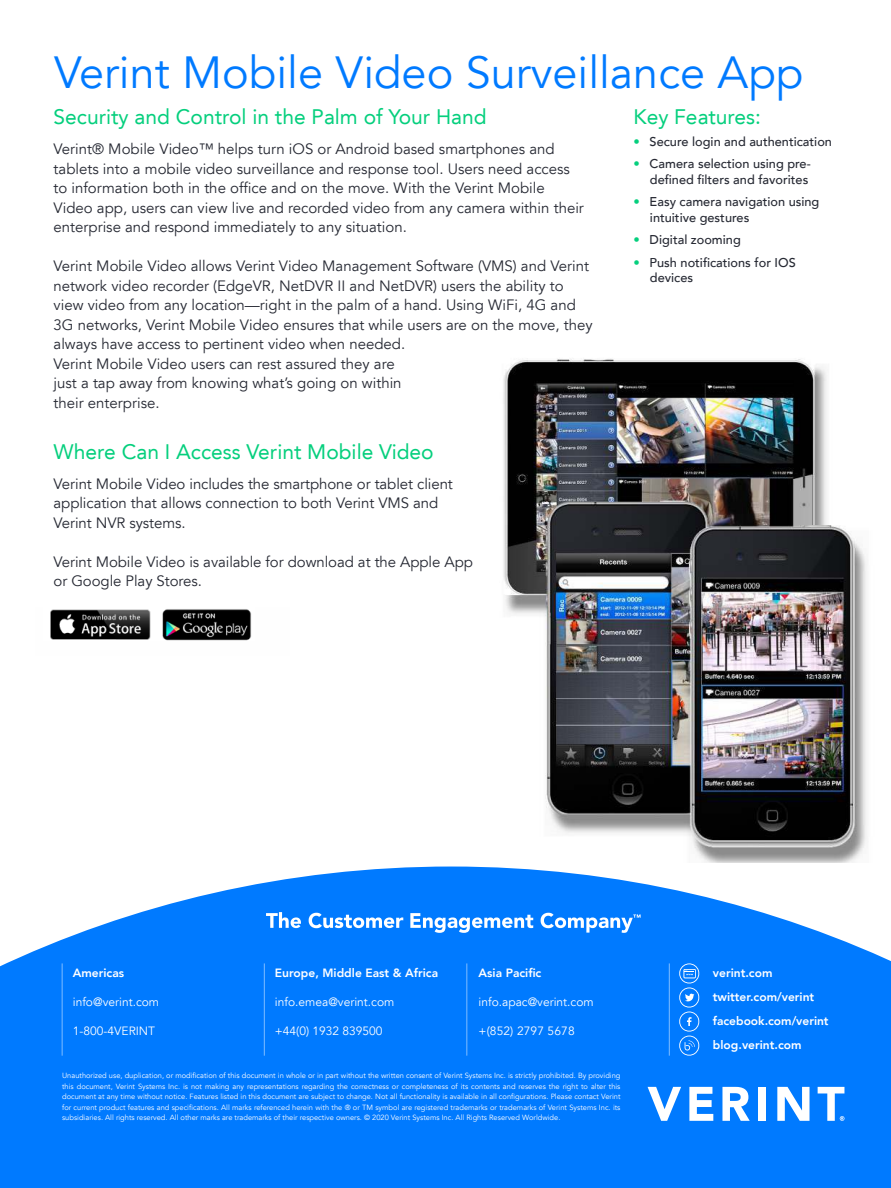
<style>
.page{position:relative;width:891px;height:1188px;background:#fff}
.page>*{position:absolute;margin:0;border:0;box-sizing:border-box;transform-origin:0 0}
.t1{font:45px "Avenir LT";color:#007aff}
.t2{font:21px "Avenir LT";color:#05cf7d}
.t3{font:15px/19.5px "Avenir LT";color:#262933}
.t4{font:500 12.75px/15.8px "Avenir LT";color:#262933}
.t5{font:800 12px/24px "Avenir LT";color:#fff}
.t6{font:12px "Avenir LT";color:#fff}
.t7{font:7.5px/10.5px "Avenir LT";color:#fff;text-align:justify}
.s1{font-weight:400;color:#05cf7d}
</style>
<div class="page">
<svg style="left:0;top:867px;width:891px;height:321px;background:#1a87ff"></svg>
<svg style="left:266px;top:912px;width:35px;height:16px"></svg>
<svg style="left:309px;top:913px;width:94px;height:15px"></svg>
<svg style="left:410px;top:913px;width:123px;height:20px"></svg>
<svg style="left:541px;top:913px;width:100px;height:20px"></svg>
<hr style="left:669px;top:963px;width:1px;height:93px;background:#80bdff">
<hr style="left:466px;top:963px;width:1px;height:93px;background:#80bdff">
<hr style="left:264px;top:963px;width:1px;height:93px;background:#80bdff">
<hr style="left:62px;top:963px;width:1px;height:93px;background:#80bdff">
<svg style="left:648px;top:1087px;width:33px;height:34px"></svg>
<svg style="left:689px;top:1087px;width:24px;height:34px"></svg>
<svg style="left:722px;top:1087px;width:28px;height:34px"></svg>
<div style="left:758px;top:1087px;width:8px;height:34px;background:#fff"></div>
<svg style="left:777px;top:1087px;width:33px;height:34px"></svg>
<svg style="left:818px;top:1087px;width:26px;height:34px"></svg>
<svg style="left:678px;top:963px;width:22px;height:93px;background:#2c91ff"></svg>
<img style="left:503px;top:358px;width:364px;height:504px">
<img style="left:50px;top:609px;width:202px;height:32px">
<h1 class="t1" style="left:54px;top:53px;width:751px">Verint Mobile Video Surveillance App</h1>
<h2 class="t2" style="left:54px;top:108px;width:435px">Security and Control in the Palm of Your Hand</h2>
<p class="t3" style="left:54px;top:141px;width:532px">Verint® Mobile Video™ helps turn iOS or Android based smartphones and tablets into a mobile video surveillance and response tool. Users need access to information both in the office and on the move. With the Verint Mobile Video app, users can view live and recorded video from any camera within their enterprise and respond immediately to any situation.</p>
<p class="t3" style="left:54px;top:258px;width:541px">Verint Mobile Video allows Verint Video Management Software (VMS) and Verint network video recorder (EdgeVR, NetDVR II and NetDVR) users the ability to view video from any location—right in the palm of a hand. Using WiFi, 4G and 3G networks, Verint Mobile Video ensures that while users are on the move, they always have access to pertinent video when needed.<br>Verint Mobile Video users can rest assured they are<br>just a tap away from knowing what’s going on within<br>their enterprise.</p>
<h2 class="t2" style="left:54px;top:443px;width:382px">Where Can I Access Verint Mobile Video</h2>
<p class="t3" style="left:54px;top:476px;width:401px">Verint Mobile Video includes the smartphone or tablet client application that allows connection to both Verint VMS and<br>Verint NVR systems.</p>
<p class="t3" style="left:54px;top:554px;width:421px">Verint Mobile Video is available for download at the Apple App or Google Play Stores.</p>
<h2 class="t2" style="left:633px;top:108px;width:129px">Key Features:</h2>
<p class="t4" style="left:633px;top:135px;width:200px"><span class="s1">•</span> Secure login and authentication</p>
<p class="t4" style="left:633px;top:157px;width:179px;text-align:right"><span class="s1">•</span> Camera selection using pre&shy;defined filters and favorites</p>
<p class="t4" style="left:650px;top:194px;width:171px;text-indent:-17px"><span class="s1">•</span> Easy camera navigation using intuitive gestures</p>
<p class="t4" style="left:633px;top:233px;width:109px"><span class="s1">•</span> Digital zooming</p>
<p class="t4" style="left:650px;top:255px;width:147px;text-indent:-17px"><span class="s1">•</span> Push notifications for IOS devices</p>
<p class="t5" style="left:73px;top:962px;width:53px">Americas</p>
<p class="t6" style="left:73px;top:997px;width:88px">info@verint.com</p>
<p class="t6" style="left:73px;top:1024px;width:84px">1-800-4VERINT</p>
<p class="t5" style="left:275px;top:962px;width:165px">Europe, Middle East &amp; Africa</p>
<p class="t6" style="left:275px;top:997px;width:121px">info.emea@verint.com</p>
<p class="t6" style="left:275px;top:1024px;width:109px">+44(0) 1932 839500</p>
<p class="t5" style="left:479px;top:961px;width:64px">Asia Pacific</p>
<p class="t6" style="left:479px;top:997px;width:117px">info.apac@verint.com</p>
<p class="t6" style="left:479px;top:1024px;width:98px">+(852) 2797 5678</p>
<p class="t7" style="left:62px;top:1071px;width:560px">Unauthorized use, duplication, or modification of this document in whole or in part without the written consent of Verint Systems Inc. is strictly prohibited. By providing this document, Verint Systems Inc. is not making any representations regarding the correctness or completeness of its contents and reserves the right to alter this document at any time without notice. Features listed in this document are subject to change. Not all functionality is available in all configurations. Please contact Verint for current product features and specifications. All marks referenced herein with the ® or TM symbol are registered trademarks or trademarks of Verint Systems Inc. its subsidiaries. All rights reserved. All other marks are trademarks of their respective owners. © 2020 Verint Systems Inc. All Rights Reserved Worldwide.</p>
<p class="t5" style="left:713px;top:962px;width:117px">verint.com twitter.com/verint facebook.com/verint blog.verint.com</p>
</div>
